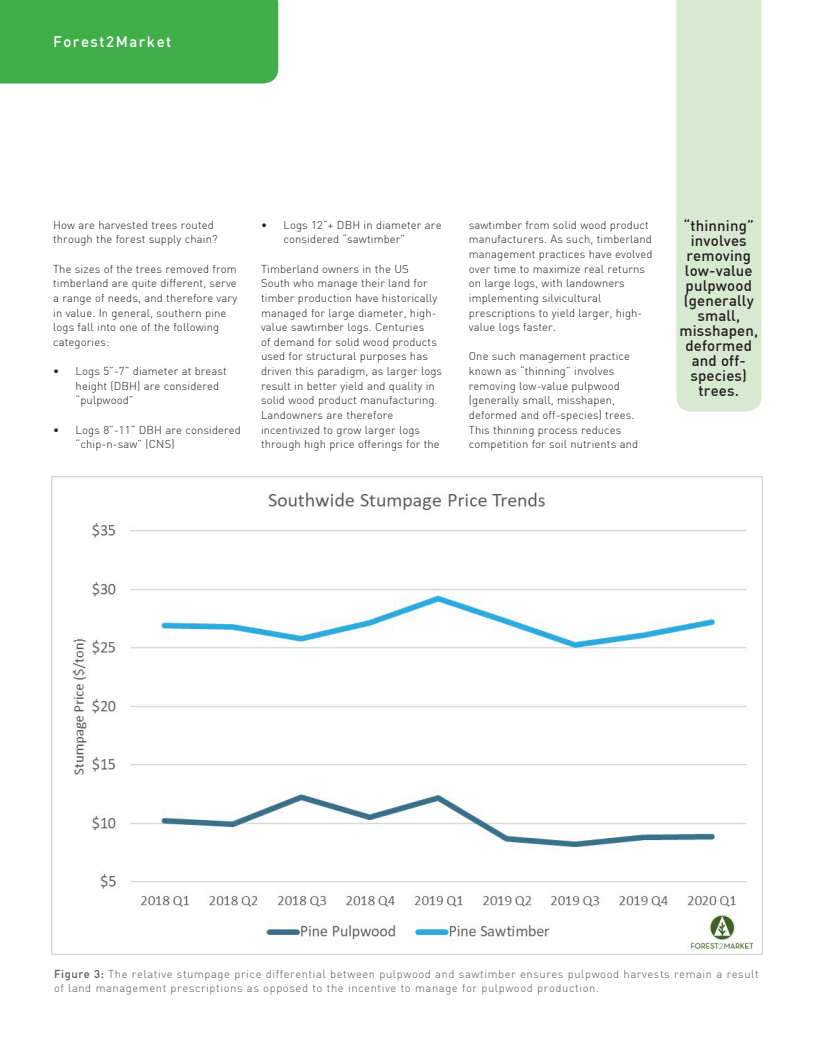
<style>
.page{position:relative;width:815px;height:1063px;background:#fff}
.page>*{position:absolute;margin:0;border:0;box-sizing:border-box;transform-origin:0 0}
.t1{font:500 15px/15px "DIN Pro";letter-spacing:.01em;color:#231f20;text-align:center}
.t2{font:500 15px "DIN Pro";letter-spacing:.1em;color:#fff}
.t3{font:300 11.25px/14.6px "DIN Pro";letter-spacing:.01em;color:#231f20}
.t4{font:300 11.25px/14.6px "DIN Pro";letter-spacing:.05em;color:#57585a}
.s1{font-weight:500}
</style>
<div class="page">
<div style="left:0;top:0;width:278px;height:84px;background:#40ae49"></div>
<div style="left:676px;top:0;width:85px;height:412px;background:#d8e9d2"></div>
<img style="left:52px;top:477px;width:711px;height:477px">
<p class="t2" style="left:53px;top:32px;width:120px">Forest2Market</p>
<p class="t3" style="left:53px;top:217px;width:166px">How are harvested trees routed through the forest supply chain?</p>
<p class="t3" style="left:53px;top:261px;width:186px">The sizes of the trees removed from timberland are quite different, serve a range of needs, and therefore vary in value. In general, southern pine logs fall into one of the following categories:</p>
<p class="t3" style="left:76px;top:364px;width:153px;text-indent:-22px">• Logs 5”-7” diameter at breast height (DBH) are considered “pulpwood”</p>
<p class="t3" style="left:76px;top:422px;width:167px;text-indent:-22px">• Logs 8”-11” DBH are considered “chip-n-saw” (CNS)</p>
<p class="t3" style="left:284px;top:217px;width:160px;text-indent:-22px">• Logs 12”+ DBH in diameter are considered “sawtimber”</p>
<p class="t3" style="left:261px;top:261px;width:183px">Timberland owners in the US<br>South who manage their land for timber production have historically managed for large diameter, high&shy;value sawtimber logs. Centuries<br>of demand for solid wood products used for structural purposes has driven this paradigm, as larger logs result in better yield and quality in solid wood product manufacturing.<br>Landowners are therefore incentivized to grow larger logs through high price offerings for the</p>
<p class="t3" style="left:469px;top:217px;width:185px">sawtimber from solid wood product manufacturers. As such, timberland management practices have evolved over time to maximize real returns on large logs, with landowners implementing silvicultural prescriptions to yield larger, high&shy;value logs faster.</p>
<p class="t3" style="left:469px;top:349px;width:171px">One such management practice known as “thinning” involves removing low-value pulpwood (generally small, misshapen, deformed and off-species) trees.<br>This thinning process reduces competition for soil nutrients and</p>
<p class="t1" style="left:679px;top:218px;width:80px">“thinning” involves removing low-value pulpwood (generally small, misshapen, deformed and off&shy;species) trees.</p>
<p class="t4" style="left:54px;top:966px;width:706px"><span class="s1">Figure 3:</span> The relative stumpage price differential between pulpwood and sawtimber ensures pulpwood harvests remain a result of land management prescriptions as opposed to the incentive to manage for pulpwood production.</p>
</div>
